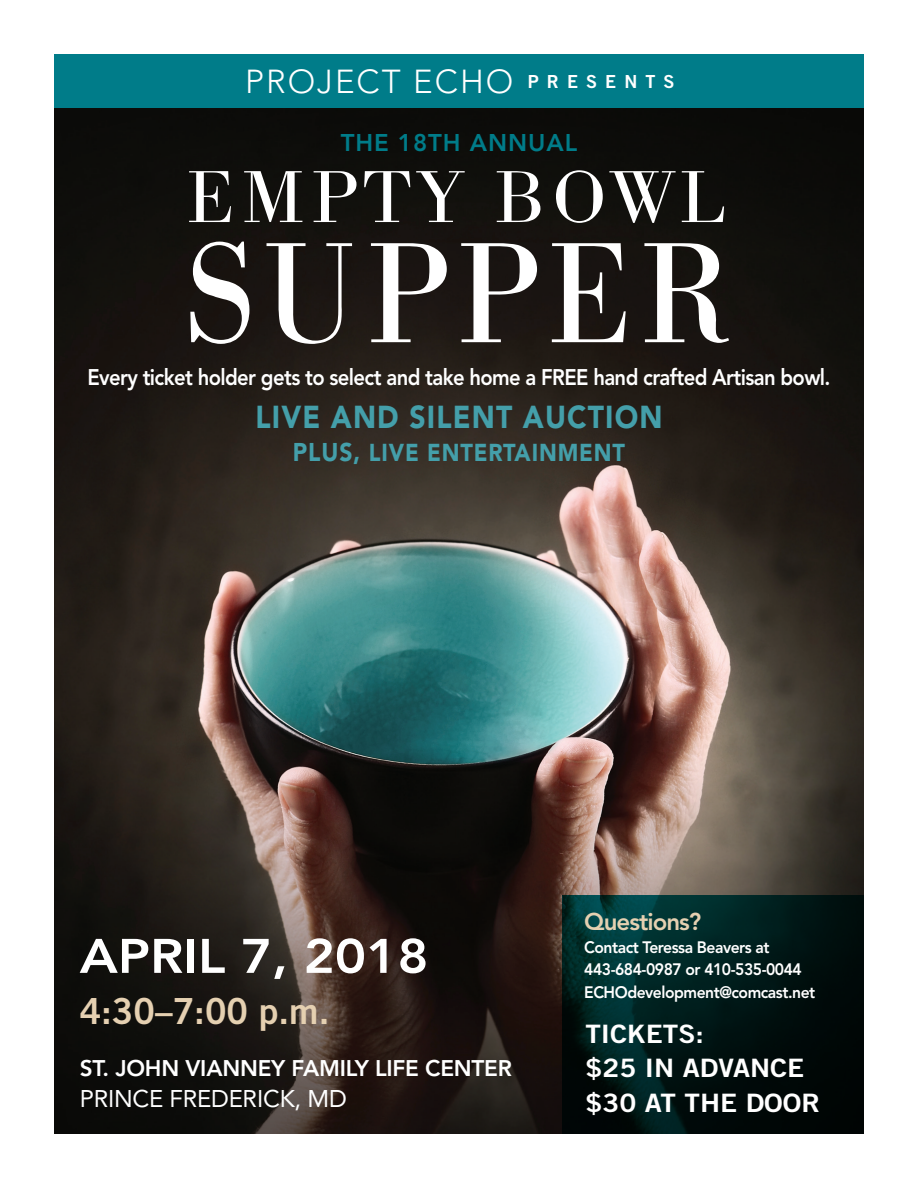
<style>
.page{position:relative;width:918px;height:1188px;background:#fff}
.page>*{position:absolute;margin:0;border:0;box-sizing:border-box;transform-origin:0 0}
.t1{font:800 48px "Avenir";color:#fff;scale:1.1 1}
.t2{font:36px "Trade Gothic Bold Two";color:#e5d0b1}
.t3{font:300 33px "Avenir";letter-spacing:.06em;color:#fff}
.t4{font:900 31.5px "Avenir";letter-spacing:.04em;color:#449faa;scale:.9 1}
.t5{font:25.35px/34.5px "Trade Gothic Bold Two";color:#fff;scale:1.1 1}
.t6{font:900 24.3px "Avenir";letter-spacing:.04em;color:#449faa;scale:.9 1}
.t7{font:24px "Avenir";letter-spacing:-.01em;color:#fff}
.t8{font:800 24px "Avenir";letter-spacing:.04em;color:#007c89}
.t9{font:800 24px "Avenir";letter-spacing:-.04em;color:#e5d0b1}
.t10{font:800 22.5px "Avenir";letter-spacing:-.03em;color:#fff;scale:.9 1}
.t11{font:800 22.5px "Avenir";letter-spacing:-.01em;color:#fff}
.t12{font:800 16.5px/22.5px "Avenir";letter-spacing:-.03em;color:#fff;scale:.95 1}
.s1{font-family:"Trade Gothic Bold Two";font-weight:400;font-size:18px}
.s2{font-size:25.5px}
</style>
<div class="page">
<img style="left:54px;top:108px;width:810px;height:1026px">
<svg style="left:190px;top:242px;width:539px;height:102px;fill:#1b1512"></svg>
<svg style="left:189px;top:170px;width:535px;height:53px"></svg>
<svg style="left:563px;top:896px;width:301px;height:238px;background:#001918"></svg>
<div style="left:54px;top:54px;width:810px;height:54px;background:#007c89"></div>
<p class="t3" style="left:245px;top:62px;width:431px">PROJECT ECHO <span class="s1">P R E S E N T S</span></p>
<p class="t8" style="left:341px;top:128px;width:238px">THE 18TH ANNUAL</p>
<p class="t10" style="left:87px;top:364px;width:827px">Every ticket holder gets to select and take home a FREE hand crafted Artisan bowl.</p>
<p class="t4" style="left:255px;top:398px;width:454px">LIVE AND SILENT AUCTION</p>
<p class="t6" style="left:293px;top:438px;width:371px"><span class="s2">PLUS,</span> LIVE ENTERTAINMENT</p>
<p class="t1" style="left:80px;top:928px;width:319px">APRIL 7, 2018</p>
<p class="t2" style="left:80px;top:989px;width:251px">4:30–7:00 p.m.</p>
<p class="t11" style="left:80px;top:1055px;width:434px">ST. JOHN VIANNEY FAMILY LIFE CENTER</p>
<p class="t7" style="left:80px;top:1085px;width:269px">PRINCE FREDERICK, MD</p>
<p class="t9" style="left:584px;top:908px;width:119px">Questions?</p>
<p class="t12" style="left:584px;top:936px;width:245px">Contact Teressa Beavers at<br>443-684-0987 or 410-535-0044<br>ECHOdevelopment@comcast.net</p>
<p class="t5" style="left:585px;top:1016px;width:201px">TICKETS:<br>$25 IN ADVANCE</p>
<p class="t5" style="left:585px;top:1085px;width:215px">$30 AT THE DOOR</p>
</div>
